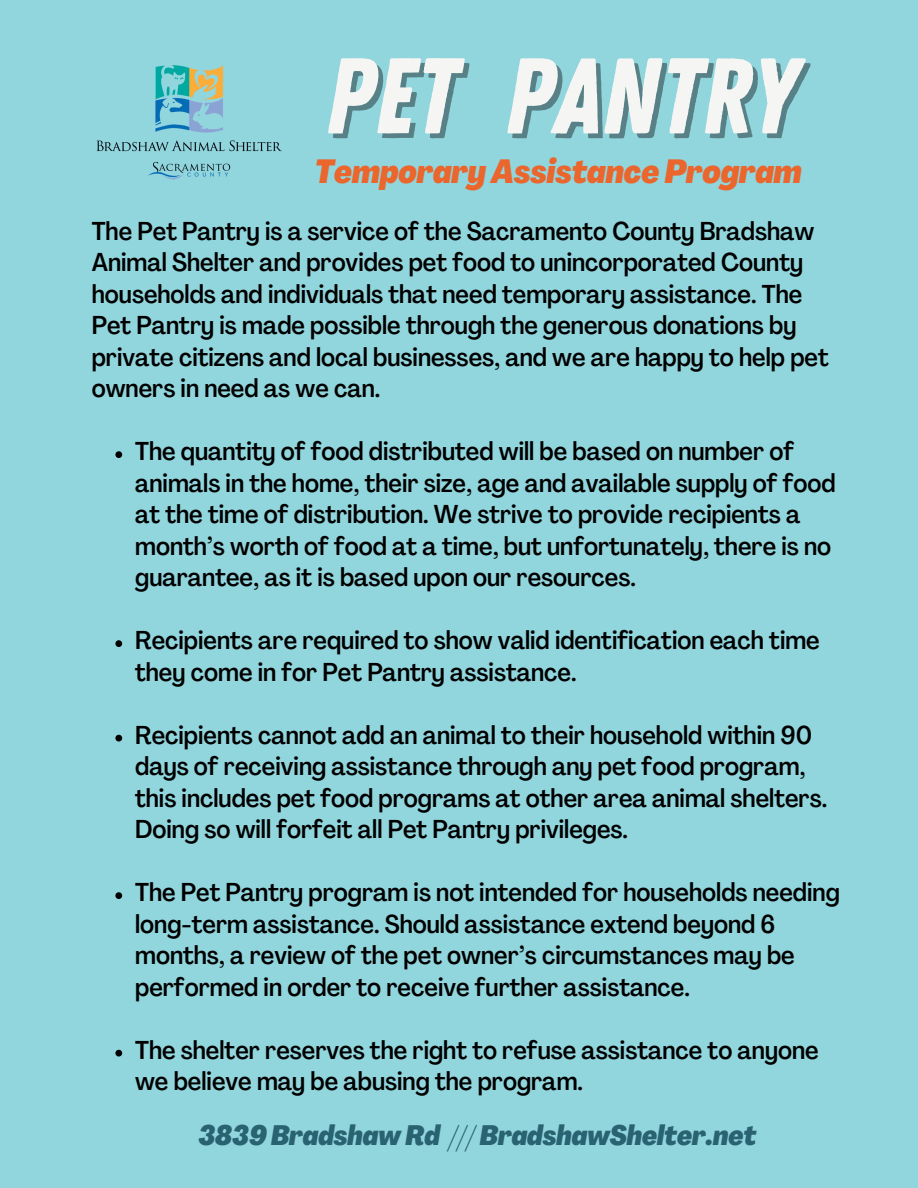
<style>
.page{position:relative;width:918px;height:1188px;background:#91d5dd}
.page>*{position:absolute;margin:0;border:0;box-sizing:border-box;transform-origin:0 0}
.t1{font:107.25px "Zing Rust Base";color:#f5f5f3}
.t2{font:italic 800 condensed 33px "Agrandir";color:#ea662d}
.t3{font:italic 800 condensed 27.75px "Agrandir";color:#296270}
.t4{font:500 condensed 25.5px/31.5px "Agrandir";color:#000}
.s1{color:rgb(0 4 5/.4)}
</style>
<div class="page">
<img style="left:96px;top:65px;width:186px;height:115px">
<svg style="left:115px;top:451px;width:7px;height:7px"></svg>
<svg style="left:115px;top:640px;width:7px;height:7px"></svg>
<svg style="left:115px;top:735px;width:7px;height:7px"></svg>
<svg style="left:115px;top:892px;width:7px;height:7px"></svg>
<svg style="left:115px;top:1050px;width:7px;height:7px"></svg>
<h1 class="t1" style="left:330px;top:34px;width:469px"><span class="s1">PET</span> PANTRY</h1>
<p class="t2" style="left:315px;top:158px;width:489px">Temporary Assistance Program</p>
<p class="t4" style="left:92px;top:218px;width:739px">The Pet Pantry is a service of the Sacramento County Bradshaw Animal Shelter and provides pet food to unincorporated County households and individuals that need temporary assistance. The Pet Pantry is made possible through the generous donations by private citizens and local businesses, and we are happy to help pet owners in need as we can.</p>
<p class="t4" style="left:135px;top:438px;width:702px">The quantity of food distributed will be based on number of animals in the home, their size, age and available supply of food at the time of distribution. We strive to provide recipients a month’s worth of food at a time, but unfortunately, there is no guarantee, as it is based upon our resources.</p>
<p class="t4" style="left:135px;top:627px;width:686px">Recipients are required to show valid identification each time they come in for Pet Pantry assistance.</p>
<p class="t4" style="left:135px;top:722px;width:694px">Recipients cannot add an animal to their household within 90 days of receiving assistance through any pet food program, this includes pet food programs at other area animal shelters.<br>Doing so will forfeit all Pet Pantry privileges.</p>
<p class="t4" style="left:135px;top:879px;width:706px">The Pet Pantry program is not intended for households needing long-term assistance. Should assistance extend beyond 6 months, a review of the pet owner’s circumstances may be performed in order to receive further assistance.</p>
<p class="t4" style="left:135px;top:1037px;width:685px">The shelter reserves the right to refuse assistance to anyone we believe may be abusing the program.</p>
<p class="t3" style="left:198px;top:1125px;width:560px">3839 Bradshaw Rd /// BradshawShelter.net</p>
</div>
